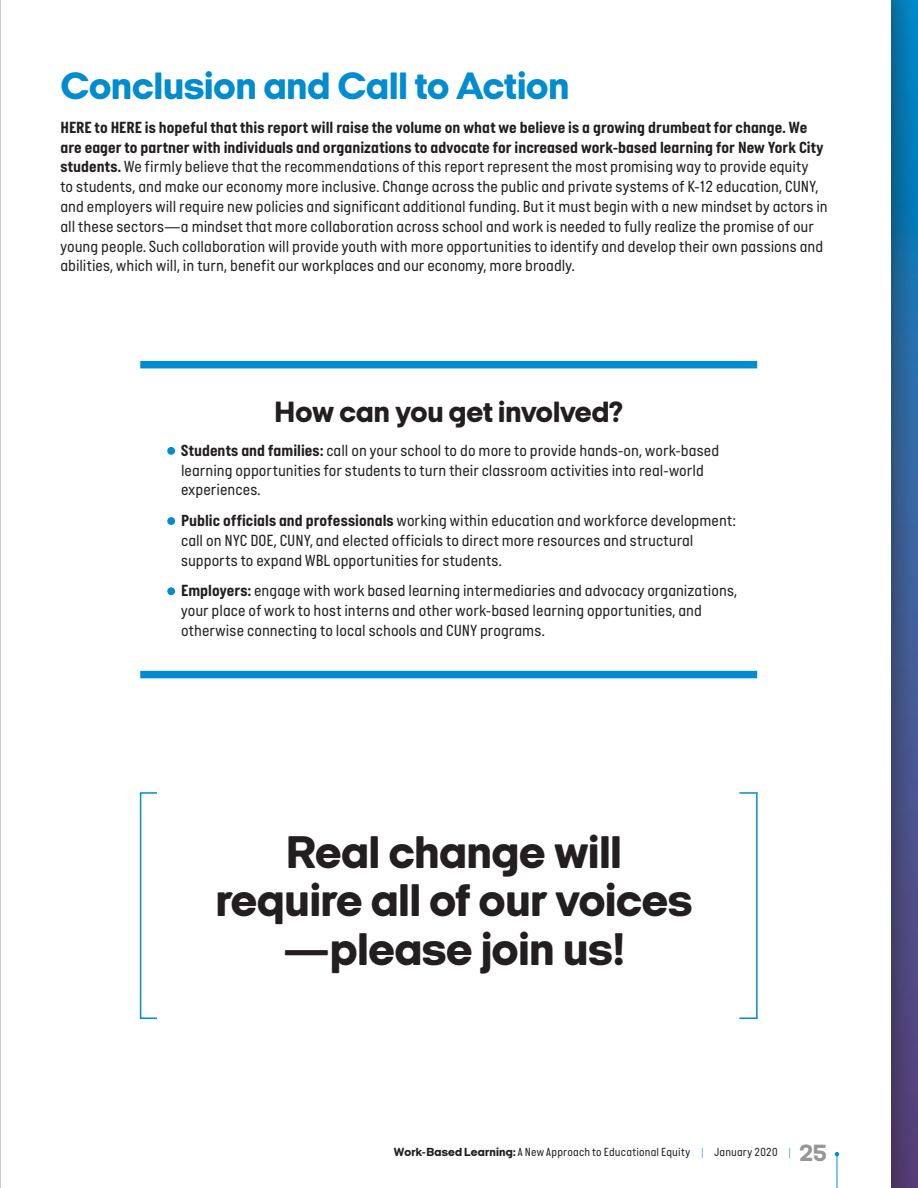
<style>
.page{position:relative;width:918px;height:1188px;background:#fff}
.page>*{position:absolute;margin:0;border:0;box-sizing:border-box;transform-origin:0 0}
.Text{font:800 46.8px/48.6px "Italian Plate No 1 Expanded";letter-spacing:-.005em;color:#231f20;text-align:center}
.t1{font:800 39px "Italian Plate No 1 Expanded";color:#008ccf}
.t2{font:800 30px "Italian Plate No 1 Expanded";letter-spacing:-.005em;color:#231f20}
.Title_Blue_26pt{font:16.5px/19.8px "Italian Plate No 1";letter-spacing:.005em;color:#231f20}
.Text-2{font:16.5px/19.8px "Italian Plate No 1";letter-spacing:.005em;color:#231f20}
.t3{font:12px "Italian Plate No 1";letter-spacing:.015em;color:#231f20}
.s1{font-weight:700}
.s2{font-family:"Italian Plate No 1 Expanded";font-weight:800}
.s3{font-family:"Italian Plate No 1 Expanded";font-weight:200;color:#008ccf}
.s4{font-family:"Italian Plate No 1 Expanded";font-weight:800;font-size:24px;color:#949698}
</style>
<div class="page">
<div style="left:878px;top:0;width:40px;height:1188px;background:#231f20;opacity:.75"></div>
<div style="left:0;top:0;width:891px;height:1188px;background:#fff"></div>
<div style="left:140px;top:361px;width:617px;height:7px;background:#008ccf"></div>
<div style="left:140px;top:671px;width:617px;height:7px;background:#008ccf"></div>
<div style="left:167px;top:447px;width:8px;height:8px;background:#008ccf;border-radius:50%"></div>
<div style="left:167px;top:517px;width:8px;height:8px;background:#008ccf;border-radius:50%"></div>
<div style="left:167px;top:587px;width:8px;height:8px;background:#008ccf;border-radius:50%"></div>
<div style="left:140px;top:792px;width:18px;height:227px;border:2px solid #008ccf"></div>
<div style="left:739px;top:792px;width:19px;height:227px;border:2px solid #008ccf"></div>
<hr style="left:0;top:0;width:1px;height:1188px;background:#949698">
<svg style="left:835px;top:1152px;width:4px;height:4px"></svg>
<h1 class="t1" style="left:60px;top:65px;width:510px">Conclusion and Call to Action</h1>
<p class="Title_Blue_26pt" style="left:60px;top:117px;width:769px"><span class="s1">HERE to HERE is hopeful that this report will raise the volume on what we believe is a growing drumbeat for change. We are eager to partner with individuals and organizations to advocate for increased work-based learning for New York City students.</span> We firmly believe that the recommendations of this report represent the most promising way to provide equity<br>to students, and make our economy more inclusive. Change across the public and private systems of K-12 education, CUNY, and employers will require new policies and significant additional funding. But it must begin with a new mindset by actors in all these sectors—a mindset that more collaboration across school and work is needed to fully realize the promise of our young people. Such collaboration will provide youth with more opportunities to identify and develop their own passions and abilities, which will, in turn, benefit our workplaces and our economy, more broadly.</p>
<p class="t2" style="left:275px;top:396px;width:350px">How can you get involved?</p>
<p class="Text-2" style="left:181px;top:440px;width:540px"><span class="s1">Students and families:</span> call on your school to do more to provide hands-on, work-based learning opportunities for students to turn their classroom activities into real-world experiences.</p>
<p class="Text-2" style="left:181px;top:510px;width:556px"><span class="s1">Public officials and professionals</span> working within education and workforce development: call on NYC DOE, CUNY, and elected officials to direct more resources and structural supports to expand WBL opportunities for students.</p>
<p class="Text-2" style="left:181px;top:581px;width:558px"><span class="s1">Employers:</span> engage with work based learning intermediaries and advocacy organizations, your place of work to host interns and other work-based learning opportunities, and otherwise connecting to local schools and CUNY programs.</p>
<p class="Text" style="left:216px;top:827px;width:478px">Real change will require all of our voices —please join us!</p>
<p class="t3" style="left:394px;top:1146px;width:434px"><span class="s2">Work-Based Learning:</span> A New Approach to Educational Equity <span class="s3">|</span> January 2020 <span class="s3">|</span> <span class="s4">25</span></p>
</div>
